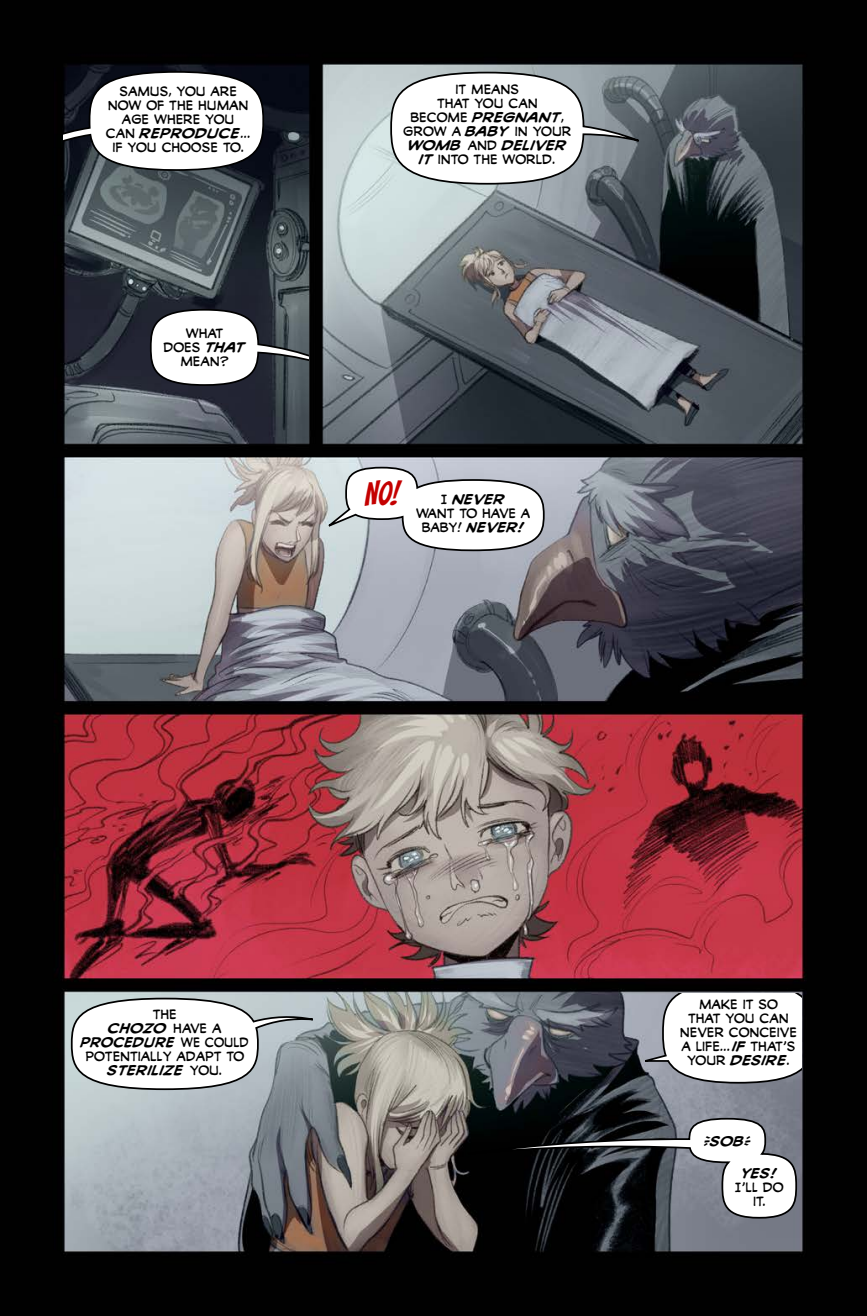
<style>
.page{position:relative;width:867px;height:1316px;background:#fff}
.page>*{position:absolute;margin:0;border:0;box-sizing:border-box;transform-origin:0 0}
.t1{font:italic 31.5px "Toonacious BB";color:#c40000}
.t2{font:12.25px/14px "CC Monologous";color:#000;text-align:center}
.t3{font:italic 700 12.25px "CC Monologous";color:#000}
.s1{font-weight:700;font-style:italic}
.s2{font-family:"CC Ladronn"}
</style>
<div class="page">
<img style="left:0;top:0;width:866px;height:1315px">
<svg style="left:70px;top:996px;width:245px;height:94px"></svg>
<svg style="left:466px;top:1116px;width:331px;height:103px"></svg>
<svg style="left:631px;top:993px;width:170px;height:91px"></svg>
<svg style="left:318px;top:466px;width:227px;height:86px"></svg>
<svg style="left:389px;top:71px;width:251px;height:114px"></svg>
<svg style="left:149px;top:308px;width:159px;height:79px"></svg>
<svg style="left:64px;top:70px;width:201px;height:102px"></svg>
<p class="t2" style="left:106px;top:85px;width:146px">SAMUS, YOU ARE<br>NOW OF THE HUMAN<br>AGE WHERE YOU<br>CAN <span class="s1">REPRODUCE</span>…<br>IF YOU CHOOSE TO.</p>
<p class="t2" style="left:163px;top:326px;width:83px">WHAT<br>DOES <span class="s1">THAT<br></span>MEAN?</p>
<p class="t2" style="left:403px;top:83px;width:170px">IT MEANS<br>THAT YOU CAN<br>BECOME <span class="s1">PREGNANT</span>,<br>GROW A <span class="s1">BABY</span> IN YOUR<br><span class="s1">WOMB</span> AND <span class="s1">DELIVER<br>IT</span> INTO THE WORLD.</p>
<h1 class="t1" style="left:364px;top:474px;width:36px">no!</h1>
<p class="t2" style="left:416px;top:492px;width:116px">I <span class="s1">NEVER<br></span>WANT TO HAVE A<br>BABY! <span class="s1">NEVER!</span></p>
<p class="t2" style="left:81px;top:1007px;width:170px">THE<br><span class="s1">CHOZO</span> HAVE A<br><span class="s1">PROCEDURE</span> WE COULD<br>POTENTIALLY ADAPT TO<br><span class="s1">STERILIZE</span> YOU.</p>
<p class="t2" style="left:679px;top:997px;width:118px">MAKE IT SO<br>THAT YOU CAN<br>NEVER CONCEIVE<br>A LIFE… <span class="s1">IF</span> THAT’S<br>YOUR <span class="s1">DESIRE</span>.</p>
<p class="t3" style="left:703px;top:1134px;width:48px"><span class="s2">{</span>SOB<span class="s2">}</span></p>
<p class="t3" style="left:741px;top:1166px;width:37px">YES!</p>
<p class="t2" style="left:734px;top:1180px;width:50px">I’LL DO<br>IT.</p>
</div>
